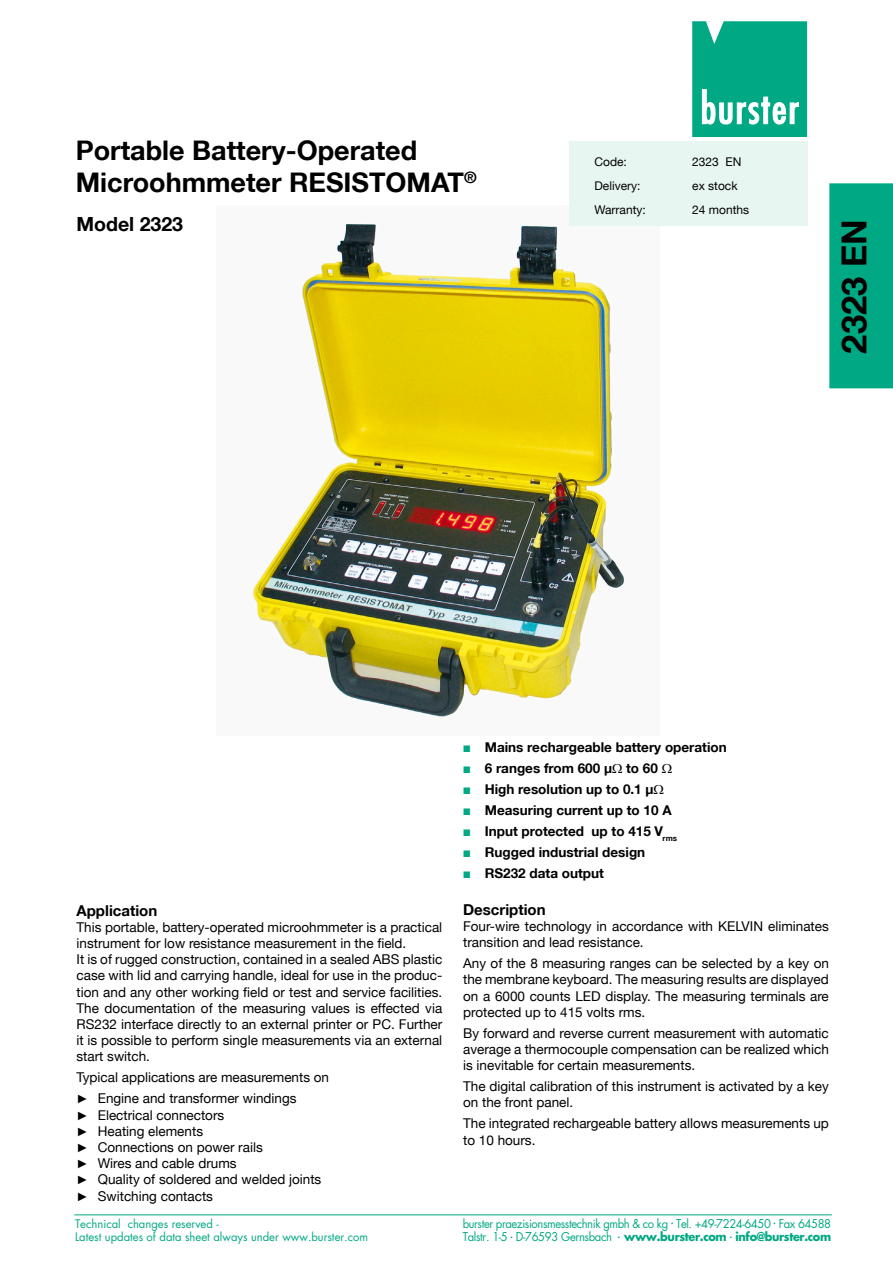
<style>
.page{position:relative;width:893px;height:1263px;background:#fff}
.page>*{position:absolute;margin:0;border:0;box-sizing:border-box;transform-origin:0 0}
.t1{font:700 34.5px "Helvetica Neue LT";color:#000}
.t2{font:700 27px/32.4px "Helvetica Neue LT";color:#000}
.t3{font:700 19.5px "Helvetica Neue LT";color:#000}
.t4{font:700 15px "Helvetica Neue LT";color:#000}
.t5{font:13.5px/16.2px "Helvetica Neue LT";color:#000}
.t6{font:700 13.5px/21px "Helvetica Neue LT";color:#000}
.t7{font:12px "Helvetica Neue LT";color:#000}
.t8{font:11.85px/13.5px "Futura LT";letter-spacing:-.035em;color:#00a883;scale:.95 1}
.t9{font:11.55px/13.5px "Futura LT";color:#00a883}
.s1{font-family:"Arial";font-size:12px}
.s2{font-family:"Monotype Sorts";font-weight:400;font-size:9px;color:#00a883}
.s3{font-weight:700}
</style>
<div class="page">
<img style="left:252px;top:222px;width:407px;height:495px">
<div style="left:693px;top:22px;width:114px;height:114px;background:#00a883"></div>
<div style="left:692px;top:21px;width:115px;height:116px;border:1px solid #00a883"></div>
<svg style="left:706px;top:21px;width:18px;height:23px"></svg>
<svg style="left:702px;top:89px;width:97px;height:36px"></svg>
<div style="left:569px;top:141px;width:239px;height:84px;background:#e8f6f1"></div>
<div style="left:829px;top:183px;width:64px;height:205px;background:#00a883"></div>
<hr style="left:74px;top:1214px;width:758px;height:1px;background:#00a883">
<h2 class="t2" style="left:76px;top:133px;width:402px">Portable Battery-Operated<br>Microohmmeter RESISTOMAT<sup>®</sup></h2>
<h3 class="t3" style="left:77px;top:212px;width:108px">Model 2323</h3>
<p class="t7" style="left:594px;top:154px;width:34px">Code:</p>
<p class="t7" style="left:692px;top:154px;width:51px">2323 EN</p>
<p class="t7" style="left:594px;top:178px;width:47px">Delivery:</p>
<p class="t7" style="left:692px;top:178px;width:47px">ex stock</p>
<p class="t7" style="left:594px;top:202px;width:53px">Warranty:</p>
<p class="t7" style="left:692px;top:202px;width:58px">24 months</p>
<h1 class="t1" style="left:833px;top:353px;width:136px;rotate:-90deg">2323 EN</h1>
<p class="t4" style="left:77px;top:901px;width:82px">Application</p>
<p class="t5" style="left:77px;top:919px;width:367px">This portable, battery-operated microohmmeter is a practical instrument for low resistance measurement in the field.<br>It is of rugged construction, contained in a sealed ABS plastic case with lid and carrying handle, ideal for use in the produc&shy;tion and any other working field or test and service facilities.<br>The documentation of the measuring values is effected via RS232 interface directly to an external printer or PC. Further it is possible to perform single measurements via an external start switch.</p>
<p class="t5" style="left:77px;top:1067px;width:254px;line-height:21px">Typical applications are measurements on <span class="s1">►</span> Engine and transformer windings</p>
<p class="t5" style="left:77px;top:1106px;width:246px"><span class="s1">►</span> Electrical connectors<br><span class="s1">►</span> Heating elements<br><span class="s1">►</span> Connections on power rails<br><span class="s1">►</span> Wires and cable drums<br><span class="s1">►</span> Quality of soldered and welded joints <span class="s1">►</span> Switching contacts</p>
<p class="t6" style="left:464px;top:736px;width:265px"><span class="s2">N</span> Mains rechargeable battery operation<br><span class="s2">N</span> 6 ranges from 600 µ to 60<br><span class="s2">N</span> High resolution up to 0.1 µ<br><span class="s2">N</span> Measuring current up to 10 A<br><span class="s2">N</span> Input protected up to 415 V<sub>rms<br></sub><span class="s2">N</span> Rugged industrial design<br><span class="s2">N</span> RS232 data output</p>
<p class="t4" style="left:463px;top:900px;width:84px">Description</p>
<p class="t5" style="left:463px;top:918px;width:367px">Four-wire technology in accordance with KELVIN eliminates transition and lead resistance.</p>
<p class="t5" style="left:463px;top:955px;width:367px;text-align:justify">Any of the 8 measuring ranges can be selected by a key on the membrane keyboard. The measuring results are displayed on a 6000 counts LED display. The measuring terminals are protected up to 415 volts rms.</p>
<p class="t5" style="left:463px;top:1025px;width:367px;text-align:justify">By forward and reverse current measurement with automatic average a thermocouple compensation can be realized which is inevitable for certain measurements.</p>
<p class="t5" style="left:463px;top:1078px;width:367px">The digital calibration of this instrument is activated by a key on the front panel.</p>
<p class="t5" style="left:463px;top:1115px;width:367px">The integrated rechargeable battery allows measurements up to 10 hours.</p>
<p class="t9" style="left:75px;top:1217px;width:295px">Technical changes reserved -<br>Latest updates of data sheet always under www.burster.com</p>
<p class="t8" style="left:463px;top:1217px;width:389px">burster praezisionsmesstechnik gmbh &amp; co kg <sup>.</sup> Tel. +49-7224-6450 <sup>.</sup> Fax 64588<br>Talstr. 1-5 <sup>.</sup> D-76593 Gernsbach <sup>.</sup> <span class="s3">www.burster.com</span> <sup>.</sup> <span class="s3">info@burster.com</span></p>
</div>
